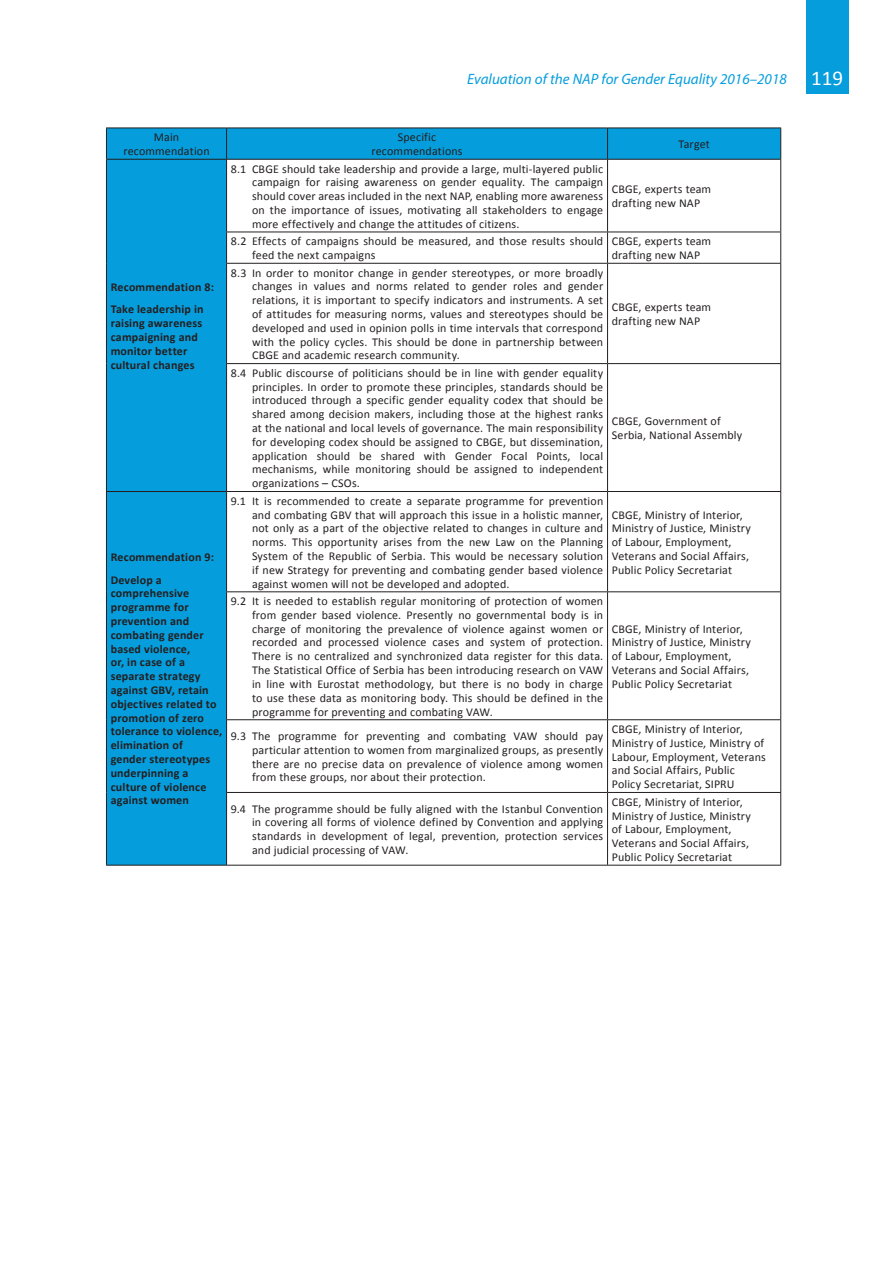
<style>
.page{position:relative;width:893px;height:1263px;background:#fff}
.page>*{position:absolute;margin:0;border:0;box-sizing:border-box;transform-origin:0 0}
.t1{font:italic 15px "Myriad Pro";color:#069ddc}
.t2{font:12px/13.8px "Calibri";letter-spacing:.01em;color:#231f20}
.t3{font:700 12px/13.8px "Calibri";letter-spacing:.015em;color:#231f20}
.s1{font-family:"Calibri";font-style:normal;font-size:21px;color:#fff}
</style>
<div class="page">
<div style="left:806px;top:0;width:42px;height:94px;background:#069ddc"></div>
<svg style="left:107px;top:129px;width:673px;height:736px"></svg>
<hr style="left:106px;top:160px;width:1px;height:72px;background:#231f20">
<hr style="left:106px;top:232px;width:1px;height:31px;background:#231f20">
<hr style="left:106px;top:263px;width:1px;height:101px;background:#231f20">
<hr style="left:106px;top:364px;width:1px;height:127px;background:#231f20">
<hr style="left:226px;top:160px;width:1px;height:72px;background:#231f20">
<hr style="left:607px;top:160px;width:1px;height:72px;background:#231f20">
<hr style="left:780px;top:160px;width:1px;height:72px;background:#231f20">
<hr style="left:226px;top:232px;width:382px;height:1px;background:#231f20">
<hr style="left:226px;top:232px;width:1px;height:31px;background:#231f20">
<hr style="left:608px;top:232px;width:173px;height:1px;background:#231f20">
<hr style="left:607px;top:232px;width:1px;height:31px;background:#231f20">
<hr style="left:780px;top:232px;width:1px;height:31px;background:#231f20">
<hr style="left:226px;top:263px;width:382px;height:1px;background:#231f20">
<hr style="left:226px;top:264px;width:1px;height:99px;background:#231f20">
<hr style="left:608px;top:263px;width:173px;height:1px;background:#231f20">
<hr style="left:607px;top:264px;width:1px;height:99px;background:#231f20">
<hr style="left:780px;top:264px;width:1px;height:99px;background:#231f20">
<hr style="left:226px;top:363px;width:382px;height:1px;background:#231f20">
<hr style="left:226px;top:364px;width:1px;height:127px;background:#231f20">
<hr style="left:608px;top:363px;width:173px;height:1px;background:#231f20">
<hr style="left:607px;top:364px;width:1px;height:127px;background:#231f20">
<hr style="left:780px;top:364px;width:1px;height:127px;background:#231f20">
<hr style="left:106px;top:491px;width:121px;height:1px;background:#231f20">
<hr style="left:106px;top:492px;width:1px;height:100px;background:#231f20">
<hr style="left:106px;top:592px;width:1px;height:128px;background:#231f20">
<hr style="left:106px;top:720px;width:1px;height:72px;background:#231f20">
<hr style="left:106px;top:792px;width:1px;height:73px;background:#231f20">
<hr style="left:227px;top:491px;width:381px;height:1px;background:#231f20">
<hr style="left:226px;top:492px;width:1px;height:99px;background:#231f20">
<hr style="left:608px;top:491px;width:173px;height:1px;background:#231f20">
<hr style="left:607px;top:492px;width:1px;height:99px;background:#231f20">
<hr style="left:780px;top:492px;width:1px;height:99px;background:#231f20">
<hr style="left:226px;top:591px;width:382px;height:1px;background:#231f20">
<hr style="left:226px;top:592px;width:1px;height:127px;background:#231f20">
<hr style="left:608px;top:591px;width:173px;height:1px;background:#231f20">
<hr style="left:607px;top:592px;width:1px;height:127px;background:#231f20">
<hr style="left:780px;top:592px;width:1px;height:127px;background:#231f20">
<hr style="left:226px;top:719px;width:382px;height:1px;background:#231f20">
<hr style="left:226px;top:720px;width:1px;height:72px;background:#231f20">
<hr style="left:608px;top:719px;width:173px;height:1px;background:#231f20">
<hr style="left:607px;top:720px;width:1px;height:72px;background:#231f20">
<hr style="left:780px;top:720px;width:1px;height:72px;background:#231f20">
<hr style="left:226px;top:792px;width:382px;height:1px;background:#231f20">
<hr style="left:226px;top:793px;width:1px;height:72px;background:#231f20">
<hr style="left:608px;top:792px;width:173px;height:1px;background:#231f20">
<hr style="left:607px;top:793px;width:1px;height:72px;background:#231f20">
<hr style="left:780px;top:793px;width:1px;height:72px;background:#231f20">
<hr style="left:106px;top:865px;width:675px;height:1px;background:#231f20">
<hr style="left:106px;top:128px;width:121px;height:1px;background:#231f20">
<hr style="left:106px;top:128px;width:1px;height:31px;background:#231f20">
<hr style="left:227px;top:128px;width:381px;height:1px;background:#231f20">
<hr style="left:226px;top:128px;width:1px;height:31px;background:#231f20">
<hr style="left:608px;top:128px;width:173px;height:1px;background:#231f20">
<hr style="left:607px;top:128px;width:1px;height:31px;background:#231f20">
<hr style="left:780px;top:128px;width:1px;height:31px;background:#231f20">
<hr style="left:106px;top:159px;width:675px;height:1px;background:#231f20">
<p class="t1" style="left:467px;top:74px;width:377px">Evaluation of the NAP for Gender Equality 2016–2018 <span class="s1">119</span></p>
<p class="t2" style="left:123px;top:131px;width:88px;text-align:center">Main recommendation</p>
<p class="t2" style="left:372px;top:131px;width:93px;text-align:center">Specific recommendations</p>
<p class="t2" style="left:678px;top:138px;width:33px">Target</p>
<p class="t3" style="left:111px;top:277px;width:105px;line-height:22.4px">Recommendation 8:<br>Take leadership in</p>
<p class="t3" style="left:111px;top:317px;width:93px">raising awareness campaigning and monitor better cultural changes</p>
<p class="t3" style="left:111px;top:547px;width:105px;line-height:22.4px">Recommendation 9:<br>Develop a</p>
<p class="t3" style="left:111px;top:587px;width:113px">comprehensive programme for prevention and combating gender based violence,<br>or, in case of a separate strategy against GBV, retain objectives related to promotion of zero tolerance to violence, elimination of<br>gender stereotypes underpinning a culture of violence against women</p>
<p class="t2" style="left:252px;top:163px;width:353px;text-align:justify;text-indent:-21px">8.1 CBGE should take leadership and provide a large, multi-layered public campaign for raising awareness on gender equality. The campaign should cover areas included in the next NAP, enabling more awareness on the importance of issues, motivating all stakeholders to engage more effectively and change the attitudes of citizens.</p>
<p class="t2" style="left:612px;top:183px;width:101px">CBGE, experts team drafting new NAP</p>
<p class="t2" style="left:252px;top:235px;width:353px;text-indent:-21px">8.2 Effects of campaigns should be measured, and those results should feed the next campaigns</p>
<p class="t2" style="left:612px;top:235px;width:101px">CBGE, experts team drafting new NAP</p>
<p class="t2" style="left:252px;top:267px;width:353px;text-align:justify;text-indent:-21px">8.3 In order to monitor change in gender stereotypes, or more broadly changes in values and norms related to gender roles and gender relations, it is important to specify indicators and instruments. A set of attitudes for measuring norms, values and stereotypes should be developed and used in opinion polls in time intervals that correspond with the policy cycles. This should be done in partnership between CBGE and academic research community.</p>
<p class="t2" style="left:612px;top:301px;width:101px">CBGE, experts team drafting new NAP</p>
<p class="t2" style="left:252px;top:367px;width:353px;text-align:justify;text-indent:-21px">8.4 Public discourse of politicians should be in line with gender equality principles. In order to promote these principles, standards should be introduced through a specific gender equality codex that should be shared among decision makers, including those at the highest ranks at the national and local levels of governance. The main responsibility for developing codex should be assigned to CBGE, but dissemination, application should be shared with Gender Focal Points, local mechanisms, while monitoring should be assigned to independent organizations – CSOs.</p>
<p class="t2" style="left:252px;top:495px;width:353px;text-align:justify;text-indent:-21px">9.1 It is recommended to create a separate programme for prevention and combating GBV that will approach this issue in a holistic manner, not only as a part of the objective related to changes in culture and norms. This opportunity arises from the new Law on the Planning System of the Republic of Serbia. This would be necessary solution if new Strategy for preventing and combating gender based violence against women will not be developed and adopted.</p>
<p class="t2" style="left:252px;top:595px;width:353px;text-align:justify;text-indent:-21px">9.2 It is needed to establish regular monitoring of protection of women from gender based violence. Presently no governmental body is in charge of monitoring the prevalence of violence against women or recorded and processed violence cases and system of protection.<br>There is no centralized and synchronized data register for this data.<br>The Statistical Office of Serbia has been introducing research on VAW in line with Eurostat methodology, but there is no body in charge to use these data as monitoring body. This should be defined in the programme for preventing and combating VAW.</p>
<p class="t2" style="left:612px;top:415px;width:132px">CBGE, Government of<br>Serbia, National Assembly</p>
<p class="t2" style="left:612px;top:509px;width:141px">CBGE, Ministry of Interior,<br>Ministry of Justice, Ministry of Labour, Employment,<br>Veterans and Social Affairs,<br>Public Policy Secretariat</p>
<p class="t2" style="left:612px;top:623px;width:141px">CBGE, Ministry of Interior,<br>Ministry of Justice, Ministry of Labour, Employment,<br>Veterans and Social Affairs,<br>Public Policy Secretariat</p>
<p class="t2" style="left:252px;top:730px;width:353px;text-align:justify;text-indent:-21px">9.3 The programme for preventing and combating VAW should pay particular attention to women from marginalized groups, as presently there are no precise data on prevalence of violence among women from these groups, nor about their protection.</p>
<p class="t2" style="left:612px;top:723px;width:155px">CBGE, Ministry of Interior,<br>Ministry of Justice, Ministry of<br>Labour, Employment, Veterans and Social Affairs, Public<br>Policy Secretariat, SIPRU</p>
<p class="t2" style="left:252px;top:803px;width:353px;text-align:justify;text-indent:-21px">9.4 The programme should be fully aligned with the Istanbul Convention in covering all forms of violence defined by Convention and applying standards in development of legal, prevention, protection services and judicial processing of VAW.</p>
<p class="t2" style="left:612px;top:796px;width:141px">CBGE, Ministry of Interior,<br>Ministry of Justice, Ministry of Labour, Employment,<br>Veterans and Social Affairs,<br>Public Policy Secretariat</p>
</div>
